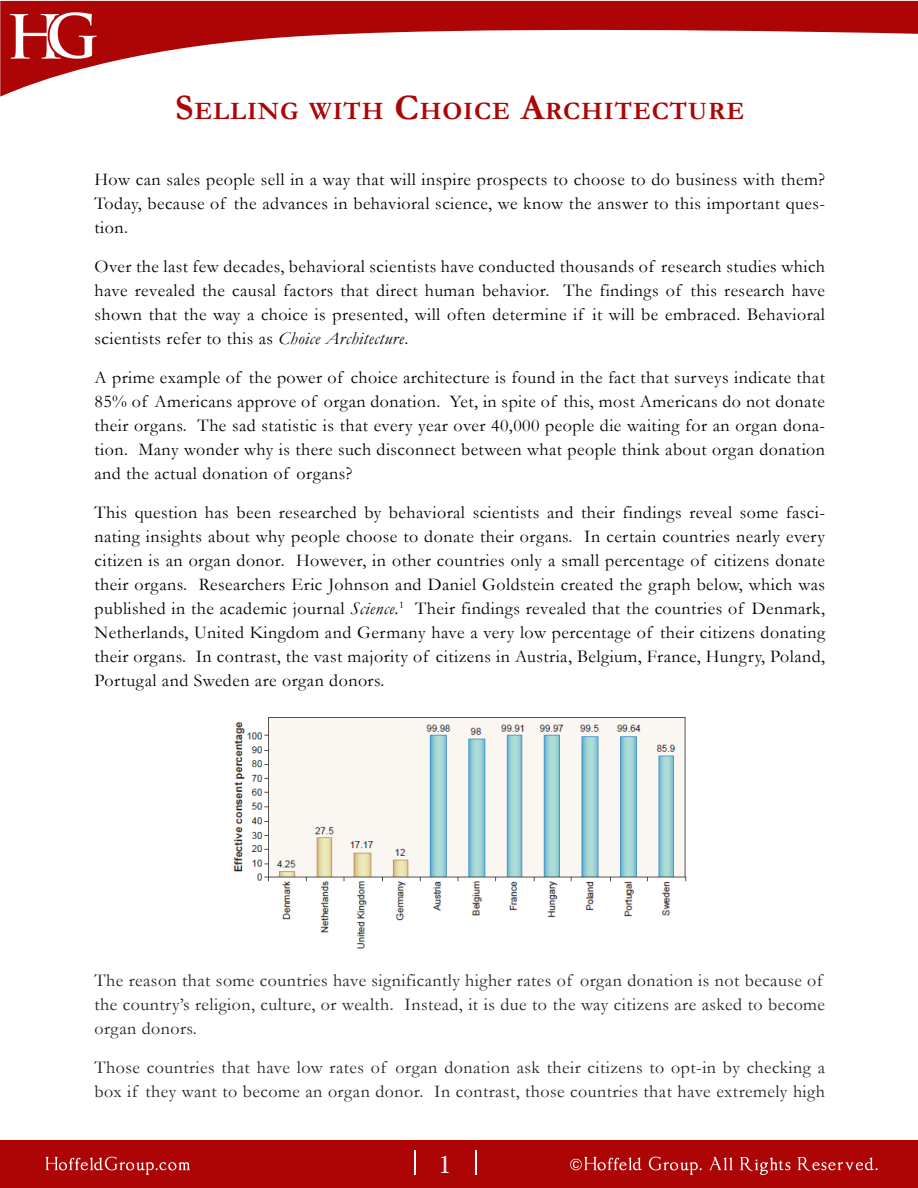
<style>
.page{position:relative;width:918px;height:1188px;background:#fff}
.page>*{position:absolute;margin:0;border:0;box-sizing:border-box;transform-origin:0 0}
.t1{font:27px "Minion Pro";color:#fff}
.t2{font:700 25.2px "Garamond";letter-spacing:.035em;color:#ab0505}
.t3{font:18px/24px "Garamond";letter-spacing:.025em;color:#000;text-align:justify}
.t4{font:18px/24px "Garamond";letter-spacing:.025em;color:#231f20}
.s1{font-size:36px}
.s2{font-style:italic}
</style>
<div class="page">
<div style="left:0;top:1141px;width:918px;height:47px;background:#ad0505"></div>
<img style="left:584px;top:1157px;width:138px;height:13px">
<img style="left:475px;top:1150px;width:2px;height:24px">
<img style="left:414px;top:1150px;width:2px;height:24px">
<img style="left:45px;top:1157px;width:72px;height:13px">
<img style="left:0;top:1px;width:918px;height:96px">
<img style="left:233px;top:717px;width:453px;height:232px">
<p class="t2" style="left:175px;top:93px;width:571px"><span class="s1">S</span>ELLING WITH <span class="s1">C</span>HOICE <span class="s1">A</span>RCHITECTURE</p>
<p class="t3" style="left:94px;top:166px;width:732px">How can sales people sell in a way that will inspire prospects to choose to do business with them?<br>Today, because of the advances in behavioral science, we know the answer to this important ques&shy;tion.</p>
<p class="t3" style="left:94px;top:253px;width:732px">Over the last few decades, behavioral scientists have conducted thousands of research studies which have revealed the causal factors that direct human behavior. The findings of this research have shown that the way a choice is presented, will often determine if it will be embraced. Behavioral scientists refer to this as <span class="s2">Choice Architecture</span>.</p>
<p class="t3" style="left:94px;top:364px;width:732px">A prime example of the power of choice architecture is found in the fact that surveys indicate that 85% of Americans approve of organ donation. Yet, in spite of this, most Americans do not donate their organs. The sad statistic is that every year over 40,000 people die waiting for an organ dona&shy;tion. Many wonder why is there such disconnect between what people think about organ donation and the actual donation of organs?</p>
<p class="t3" style="left:94px;top:499px;width:732px">This question has been researched by behavioral scientists and their findings reveal some fasci&shy;nating insights about why people choose to donate their organs. In certain countries nearly every citizen is an organ donor. However, in other countries only a small percentage of citizens donate their organs. Researchers Eric Johnson and Daniel Goldstein created the graph below, which was published in the academic journal <span class="s2">Science.</span><sup>1</sup> Their findings revealed that the countries of Denmark, Netherlands, United Kingdom and Germany have a very low percentage of their citizens donating their organs. In contrast, the vast majority of citizens in Austria, Belgium, France, Hungry, Poland, Portugal and Sweden are organ donors.</p>
<p class="t4" style="left:94px;top:967px;width:732px">The reason that some countries have significantly higher rates of organ donation is not because of the country’s religion, culture, or wealth. Instead, it is due to the way citizens are asked to become organ donors.</p>
<p class="t4" style="left:94px;top:1054px;width:732px">Those countries that have low rates of organ donation ask their citizens to opt-in by checking a box if they want to become an organ donor. In contrast, those countries that have extremely high</p>
<p class="t1" style="left:438px;top:1146px;width:14px">1</p>
</div>
